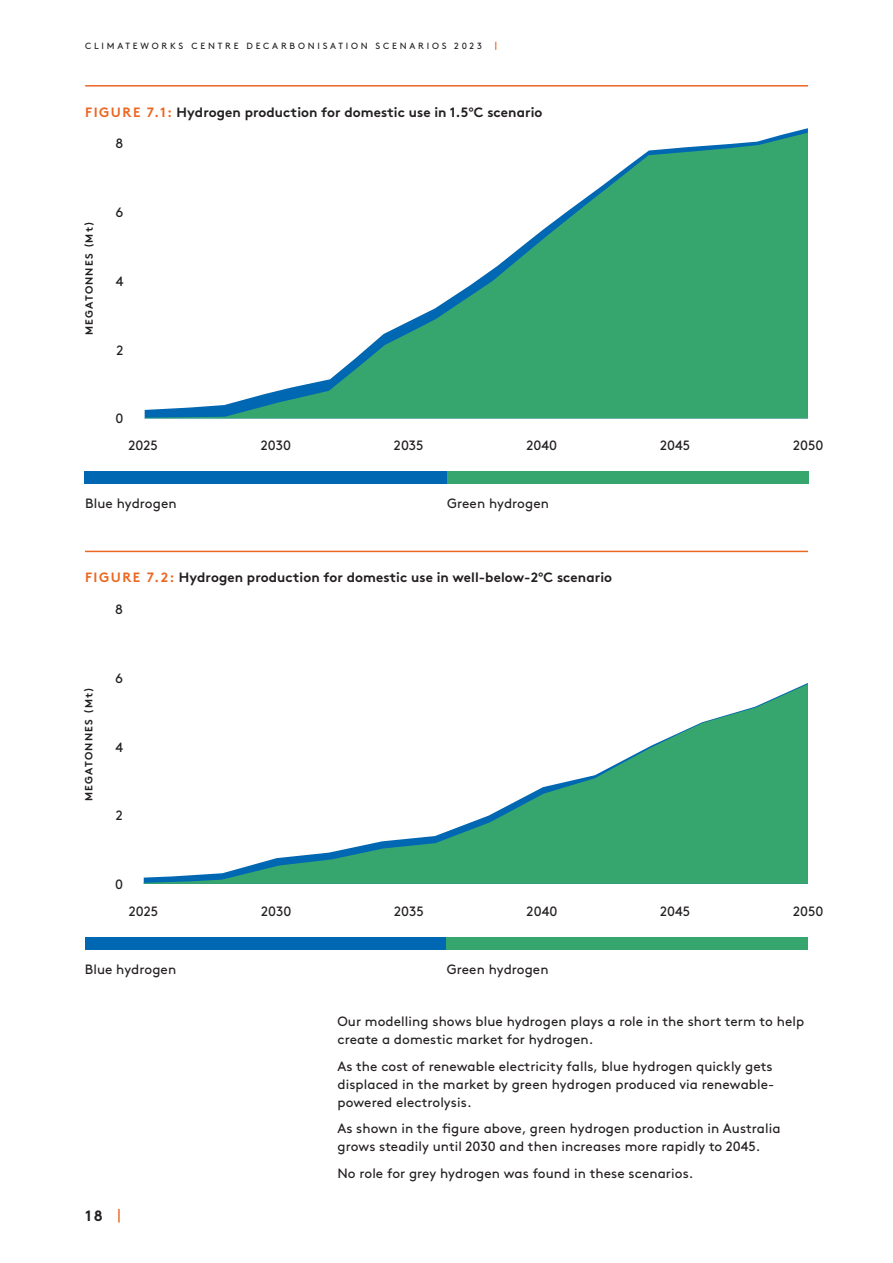
<style>
.page{position:relative;width:893px;height:1263px;background:#fff}
.page>*{position:absolute;margin:0;border:0;box-sizing:border-box;transform-origin:0 0}
.t1{font:700 15px "Brown Pro";color:#231f20}
.BODY_COPY{font:13.5px/18px "Brown Pro";letter-spacing:.005em;color:#231f20}
.BODY_COPY-2{font:700 13.5px "Brown Pro";letter-spacing:.005em;color:#231f20}
.BODY_COPY-3{font:700 10.5px "Brown Pro";letter-spacing:.11em;color:#231f20}
.t2{font:9px "Brown Pro";letter-spacing:.31em;color:#231f20}
.t3{font:700 9px "Brown Pro";color:#ec6721}
.s1{color:#ec6721}
.s2{font-weight:400}
.s3{font-weight:400;color:#ec6721}
</style>
<div class="page">
<hr style="left:85px;top:85px;width:723px;height:2px;background:#ec6721">
<div style="left:85px;top:471px;width:362px;height:13px;background:#0067b2"></div>
<div style="left:447px;top:471px;width:361px;height:13px;background:#37a56e"></div>
<svg style="left:145px;top:133px;width:663px;height:285px"></svg>
<div style="left:85px;top:937px;width:362px;height:13px;background:#0067b2"></div>
<div style="left:447px;top:937px;width:361px;height:13px;background:#37a56e"></div>
<hr style="left:85px;top:551px;width:723px;height:1px;background:#ec6721">
<svg style="left:144px;top:684px;width:664px;height:200px"></svg>
<p class="t2" style="left:85px;top:39px;width:398px">CLIMATEWORKS CENTRE DECARBONISATION SCENARIOS 2023</p>
<p class="t3" style="left:495px;top:39px;width:4px">|</p>
<p class="BODY_COPY-2" style="left:85px;top:101px;width:459px"><span class="s1">FIGURE 7.1:</span> Hydrogen production for domestic use in 1.5<span class="s2">°</span>C scenario</p>
<p class="BODY_COPY" style="left:116px;top:133px;width:9px">8</p>
<p class="BODY_COPY-3" style="left:81px;top:335px;width:115px;rotate:-90deg">MEGATONNES (Mt)</p>
<p class="BODY_COPY" style="left:115px;top:202px;width:9px">6</p>
<p class="BODY_COPY" style="left:116px;top:271px;width:9px">4</p>
<p class="BODY_COPY" style="left:116px;top:340px;width:9px">2</p>
<p class="BODY_COPY" style="left:115px;top:409px;width:9px">0</p>
<p class="BODY_COPY" style="left:128px;top:435px;width:31px">2025</p>
<p class="BODY_COPY" style="left:261px;top:435px;width:32px">2030</p>
<p class="BODY_COPY" style="left:394px;top:435px;width:31px">2035</p>
<p class="BODY_COPY" style="left:526px;top:435px;width:32px">2040</p>
<p class="BODY_COPY" style="left:660px;top:435px;width:32px">2045</p>
<p class="BODY_COPY" style="left:793px;top:435px;width:32px">2050</p>
<p class="BODY_COPY" style="left:85px;top:493px;width:93px">Blue hydrogen</p>
<p class="BODY_COPY" style="left:447px;top:493px;width:103px">Green hydrogen</p>
<p class="BODY_COPY-2" style="left:85px;top:567px;width:528px"><span class="s1">FIGURE 7.2:</span> Hydrogen production for domestic use in well-below-2<span class="s2">°</span>C scenario</p>
<p class="BODY_COPY" style="left:115px;top:599px;width:9px">8</p>
<p class="BODY_COPY-3" style="left:80px;top:801px;width:115px;rotate:-90deg">MEGATONNES (Mt)</p>
<p class="BODY_COPY" style="left:115px;top:668px;width:9px">6</p>
<p class="BODY_COPY" style="left:115px;top:737px;width:9px">4</p>
<p class="BODY_COPY" style="left:116px;top:806px;width:9px">2</p>
<p class="BODY_COPY" style="left:115px;top:874px;width:9px">0</p>
<p class="BODY_COPY" style="left:129px;top:901px;width:31px">2025</p>
<p class="BODY_COPY" style="left:261px;top:901px;width:32px">2030</p>
<p class="BODY_COPY" style="left:394px;top:901px;width:31px">2035</p>
<p class="BODY_COPY" style="left:527px;top:901px;width:32px">2040</p>
<p class="BODY_COPY" style="left:660px;top:901px;width:32px">2045</p>
<p class="BODY_COPY" style="left:793px;top:901px;width:32px">2050</p>
<p class="BODY_COPY" style="left:85px;top:959px;width:93px">Blue hydrogen</p>
<p class="BODY_COPY" style="left:447px;top:959px;width:103px">Green hydrogen</p>
<p class="t1" style="left:85px;top:1203px;width:37px">18 <span class="s3">|</span></p>
<p class="BODY_COPY" style="left:337px;top:1011px;width:468px">Our modelling shows blue hydrogen plays a role in the short term to help create a domestic market for hydrogen.</p>
<p class="BODY_COPY" style="left:337px;top:1056px;width:438px">As the cost of renewable electricity falls, blue hydrogen quickly gets displaced in the market by green hydrogen produced via renewable&shy;powered electrolysis.</p>
<p class="BODY_COPY" style="left:337px;top:1118px;width:445px">As shown in the figure above, green hydrogen production in Australia grows steadily until 2030 and then increases more rapidly to 2045.</p>
<p class="BODY_COPY" style="left:337px;top:1163px;width:358px">No role for grey hydrogen was found in these scenarios.</p>
</div>
